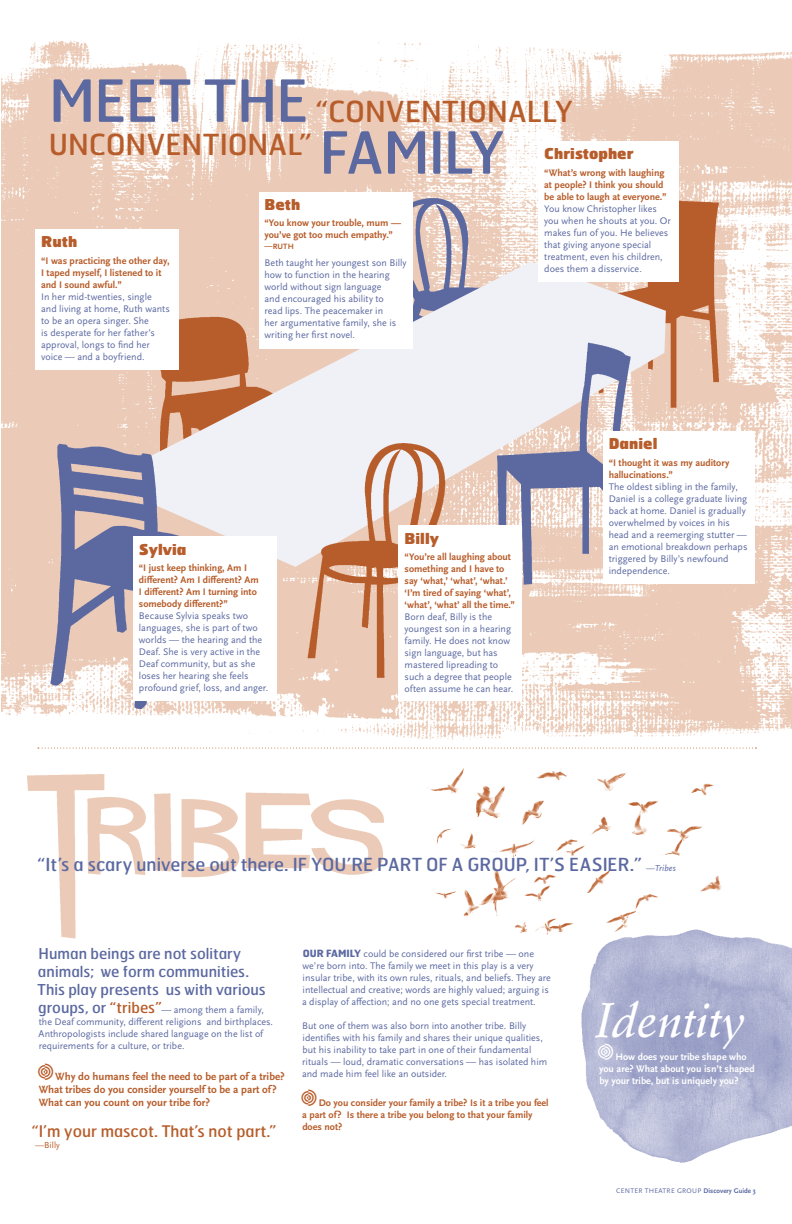
<style>
.page{position:relative;width:792px;height:1224px;background:#fff}
.page>*{position:absolute;margin:0;border:0;box-sizing:border-box;transform-origin:0 0}
.t1{font:italic 48px "Stempel Schneidler Med";color:#fff}
.t2{font:29px/33.3px "Hermes";letter-spacing:.035em;color:#b75d2b}
.t3{font:18px "Hermes";color:#5c69a1}
.t4{font:16px "Hermes";color:#b75d2b}
.t5{font:15px/18px "Hermes";color:#5c69a1}
.t6{font:900 15px "Hermes";letter-spacing:.005em;color:#b75d2b}
.t7{font:700 11px/13.2px "Scala Sans Pro";color:#b75d2b}
.t8{font:10px/12px "Scala Sans Pro";color:#5c69a1}
.t9{font:700 10px/12px "Scala Sans Pro";color:#b75d2b}
.t10{font:700 10px/12px "Scala Sans Pro";color:#fff}
.t11{font:9px "Scala Sans Pro";color:#b75d2b}
.t12{font:700 8px "Scala Sans Pro";color:#b75d2b}
.t13{font:700 7px "Scala Sans Pro";color:#5c69a1}
.t14{font:7px "Scala Sans Pro";color:#5c69a1}
.s1{font-size:58px;color:#5c69a1}
.s2{font-family:"Scala Sans Pro";font-style:italic;font-size:9px}
.s3{font-family:"Hermes";font-size:15px}
.s4{font-family:"Hermes";font-size:15px;color:#b75d2b}
.s5{font-family:"Hermes";font-weight:700}
.s6{font-weight:400}
</style>
<div class="page">
<img style="left:581px;top:936px;width:211px;height:227px">
<img style="left:1px;top:76px;width:1px;height:206px">
<img style="left:2px;top:39px;width:790px;height:710px">
<img style="left:427px;top:768px;width:298px;height:175px">
<img style="left:383px;top:188px;width:156px;height:74px">
<img style="left:666px;top:185px;width:63px;height:234px">
<svg style="left:145px;top:262px;width:521px;height:305px;fill:#f0f0f7"></svg>
<img style="left:293px;top:431px;width:161px;height:261px">
<img style="left:41px;top:431px;width:171px;height:284px">
<img style="left:491px;top:335px;width:140px;height:264px">
<div style="left:35px;top:229px;width:144px;height:141px;background:#fff"></div>
<div style="left:259px;top:192px;width:153px;height:157px;background:#fff"></div>
<div style="left:603px;top:431px;width:151px;height:152px;background:#fff"></div>
<div style="left:399px;top:525px;width:123px;height:176px;background:#fff"></div>
<div style="left:539px;top:141px;width:140px;height:140px;background:#fff"></div>
<div style="left:133px;top:536px;width:143px;height:165px;background:#fff"></div>
<img style="left:27px;top:775px;width:357px;height:164px">
<svg style="left:38px;top:748px;width:719px;height:1px"></svg>
<h2 class="t2" style="left:49px;top:94px;width:526px"><span class="s1">Meet the</span> “Conventionally<br>Unconventional” <span class="s1">family</span></h2>
<h3 class="t6" style="left:544px;top:144px;width:91px">Christopher</h3>
<p class="t9" style="left:544px;top:166px;width:124px">“What’s wrong with laughing at people? I think you should be able to laugh at everyone.”</p>
<p class="t8" style="left:544px;top:202px;width:128px">You know Christopher likes you when he shouts at you. Or makes fun of you. He believes that giving anyone special treatment, even his children, does them a disservice.</p>
<h3 class="t6" style="left:265px;top:195px;width:37px">Beth</h3>
<p class="t9" style="left:265px;top:216px;width:138px">“You know your trouble, mum — you’ve got too much empathy.”</p>
<p class="t12" style="left:265px;top:242px;width:25px">—Ruth</p>
<p class="t8" style="left:265px;top:257px;width:144px">Beth taught her youngest son Billy how to function in the hearing world without sign language<br>and encouraged his ability to<br>read lips. The peacemaker in<br>her argumentative family, she is writing her first novel.</p>
<h3 class="t6" style="left:41px;top:232px;width:38px">Ruth</h3>
<p class="t9" style="left:41px;top:255px;width:130px">“I was practicing the other day,<br>I taped myself, I listened to it and I sound awful.”</p>
<p class="t8" style="left:41px;top:291px;width:130px">In her mid-twenties, single<br>and living at home, Ruth wants to be an opera singer. She<br>is desperate for her father’s approval, longs to find her voice — and a boyfriend.</p>
<h3 class="t6" style="left:139px;top:539px;width:49px">Sylvia</h3>
<p class="t9" style="left:139px;top:562px;width:121px">“I just keep thinking, Am I different? Am I different? Am<br>I different? Am I turning into somebody different?”</p>
<p class="t8" style="left:139px;top:610px;width:131px">Because Sylvia speaks two languages, she is part of two worlds — the hearing and the<br>Deaf. She is very active in the<br>Deaf community, but as she loses her hearing she feels profound grief, loss, and anger.</p>
<h3 class="t6" style="left:405px;top:528px;width:36px">Billy</h3>
<p class="t9" style="left:405px;top:551px;width:112px">“You’re all laughing about something and I have to say ‘what,’ ‘what’, ‘what.’ ‘I’m tired of saying ‘what’, ‘what’, ‘what’ all the time.”</p>
<p class="t8" style="left:405px;top:611px;width:110px">Born deaf, Billy is the youngest son in a hearing family. He does not know sign language, but has mastered lipreading to such a degree that people often assume he can hear.</p>
<h3 class="t6" style="left:609px;top:434px;width:50px">Daniel</h3>
<p class="t9" style="left:609px;top:456px;width:122px">“I thought it was my auditory hallucinations.”</p>
<p class="t8" style="left:609px;top:480px;width:140px">The oldest sibling in the family,<br>Daniel is a college graduate living back at home. Daniel is gradually overwhelmed by voices in his head and a reemerging stutter — an emotional breakdown perhaps triggered by Billy’s newfound independence.</p>
<h3 class="t3" style="left:37px;top:853px;width:640px">“It’s a scary universe out there. If you’re pa rt of a group, it’s ea sier.” <span class="s2">—Tribes</span></h3>
<h3 class="t5" style="left:37px;top:944px;width:230px">Human beings are not solitary animals; we form communities.<br>This play presents us with various</h3>
<p class="t8" style="left:38px;top:1004px;width:236px"><span class="s3">groups, or</span> <span class="s4">“tribes”</span>— among them a family, the Deaf community, different religions and birthplaces.<br>Anthropologists include shared language on the list of requirements for a culture, or tribe.</p>
<p class="t7" style="left:39px;top:1069px;width:248px;text-indent:-4px">✓Why do humans feel the need to be part of a tribe?<br>What tribes do you consider yourself to be a part of?<br>What can you count on your tribe for?</p>
<h3 class="t4" style="left:32px;top:1121px;width:246px">“I’m your mascot. That’s not part.”</h3>
<p class="t11" style="left:35px;top:1140px;width:26px">—Billy</p>
<p class="t8" style="left:302px;top:948px;width:250px"><span class="s5">OUR FAMILY</span> could be considered our first tribe — one we’re born into. The family we meet in this play is a very insular tribe, with its own rules, rituals, and beliefs. They are intellectual and creative; words are highly valued; arguing is a display of affection; and no one gets special treatment.</p>
<p class="t8" style="left:302px;top:1020px;width:247px">But one of them was also born into another tribe. Billy identifies with his family and shares their unique qualities, but his inability to take part in one of their fundamental rituals — loud, dramatic conversations — has isolated him and made him feel like an outsider.</p>
<p class="t9" style="left:302px;top:1096px;width:248px;text-indent:-4px">✓Do you consider your family a tribe? Is it a tribe you feel a part of? Is there a tribe you belong to that your family does not?</p>
<h1 class="t1" style="left:596px;top:992px;width:150px">Identity</h1>
<p class="t10" style="left:599px;top:1051px;width:157px;text-indent:-4px">✓How does your tribe shape who you are? What about you isn’t shaped by your tribe, but is uniquely you?</p>
<p class="t14" style="left:616px;top:1187px;width:10px">Center</p>
<p class="t14" style="left:645px;top:1187px;width:8px">Theatre</p>
<p class="t13" style="left:677px;top:1187px;width:80px"><span class="s6">Gr oup</span> Discovery Guide 3</p>
</div>
